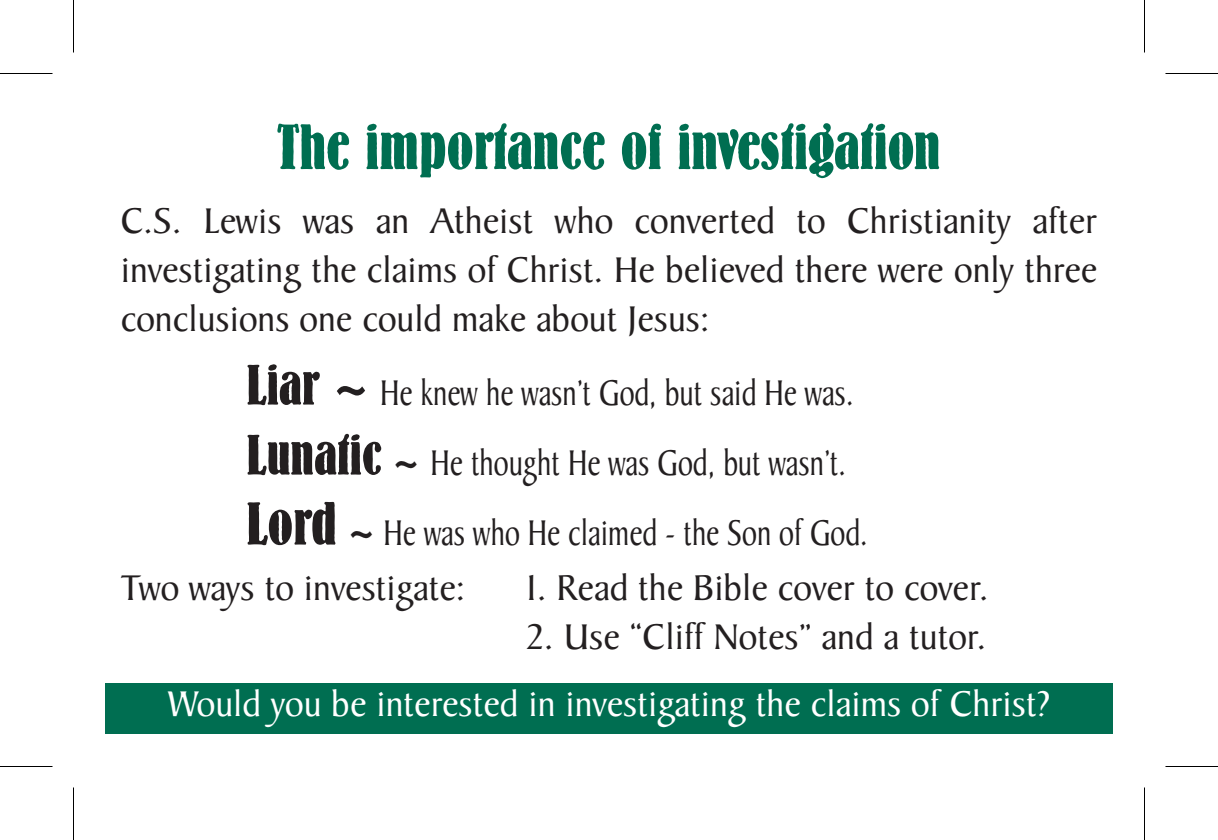
<style>
.page{position:relative;width:1218px;height:840px;background:#fff}
.page>*{position:absolute;margin:0;border:0;box-sizing:border-box;transform-origin:0 0}
.t1{font:700 condensed 63px "Bernhard Std";color:#006e51}
.t2{font:38.5px/49px "Baker Signet";color:#231f20;text-align:justify}
.t3{font:38.5px "Baker Signet";color:#231f20;scale:.8 1}
.t4{font:38.5px "Baker Signet";color:#fff}
.s1{font-family:"Bernhard Std";font-weight:700;font-stretch:condensed;font-size:56px}
.s2{font-family:"Bernhard Std";font-weight:700;font-stretch:condensed;font-size:42px}
.s3{font-family:"Bernhard Std";font-weight:700;font-stretch:condensed;font-size:59.5px}
</style>
<div class="page">
<div style="left:105px;top:683px;width:1008px;height:51px;background:#006e51"></div>
<hr style="left:0;top:73px;width:52px;height:1px;background:#000">
<hr style="left:1166px;top:73px;width:52px;height:1px;background:#000">
<hr style="left:0;top:766px;width:52px;height:1px;background:#000">
<hr style="left:1166px;top:766px;width:52px;height:1px;background:#000">
<hr style="left:73px;top:0;width:1px;height:52px;background:#000">
<hr style="left:73px;top:788px;width:1px;height:52px;background:#000">
<hr style="left:1144px;top:0;width:1px;height:52px;background:#000">
<hr style="left:1144px;top:788px;width:1px;height:52px;background:#000">
<p class="t1" style="left:277px;top:114px;width:665px">The importance of investigation</p>
<p class="t2" style="left:121px;top:197px;width:978px">C.S. Lewis was an Atheist who converted to Christianity after investigating the claims of Christ. He believed there were only three conclusions one could make about Jesus:</p>
<p class="t3" style="left:247px;top:372px;width:761px"><span class="s1">Liar ~</span> He knew he wasn’t God, but said He was.</p>
<p class="t3" style="left:247px;top:442px;width:751px"><span class="s1">Lunatic</span> <span class="s2">~</span> He thought He was God, but wasn’t.</p>
<p class="t3" style="left:247px;top:512px;width:778px"><span class="s3">Lord</span> <span class="s2">~</span> He was who He claimed - the Son of God.</p>
<p class="t2" style="left:121px;top:565px;width:347px">Two ways to investigate:</p>
<p class="t2" style="left:526px;top:565px;width:465px">1. Read the Bible cover to cover.</p>
<p class="t2" style="left:526px;top:614px;width:462px">2. Use “Cliff Notes” and a tutor.</p>
<p class="t4" style="left:168px;top:683px;width:884px">Would you be interested in investigating the claims of Christ?</p>
</div>
